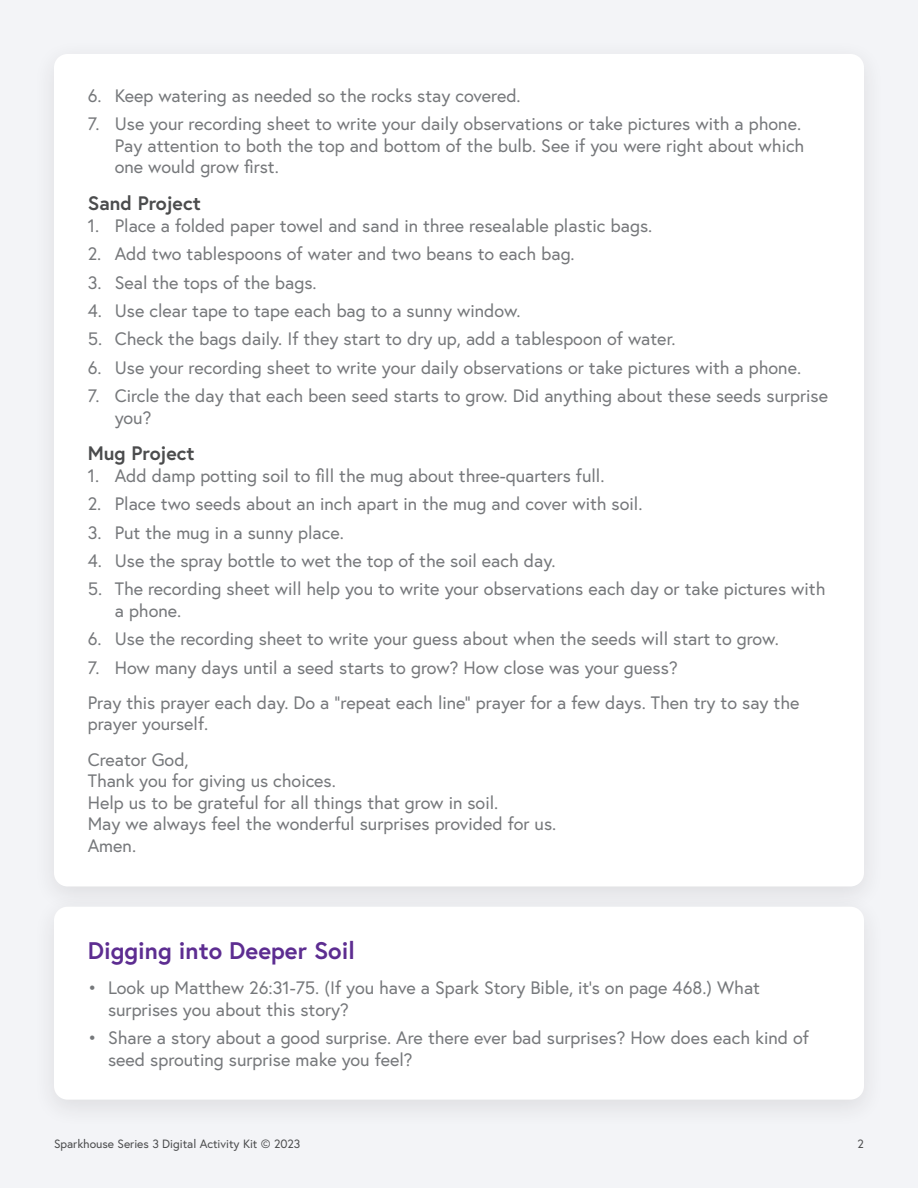
<style>
.page{position:relative;width:918px;height:1188px;background:#f3f4f7}
.page>*{position:absolute;margin:0;border:0;box-sizing:border-box;transform-origin:0 0}
.t1{font:700 24px "Europa";color:#5d2d91}
.t2{font:700 19.5px "Europa";color:#4b4c4d}
.t3{font:18px/21.6px "Europa";color:#76787b}
.t4{font:12px "Europa";color:#4b4c4d}
</style>
<div class="page">
<div style="left:54px;top:54px;width:810px;height:832px;background:#fff;border-radius:14px"></div>
<div style="left:31px;top:891px;width:855px;height:238px;background:#ecedf0"></div>
<div style="left:54px;top:907px;width:810px;height:193px;background:#fff;border-radius:14px"></div>
<p class="t3" style="left:88px;top:84px;width:435px">6. Keep watering as needed so the rocks stay covered.</p>
<p class="t3" style="left:115px;top:113px;width:691px;text-indent:-27px">7. Use your recording sheet to write your daily observations or take pictures with a phone.<br>Pay attention to both the top and bottom of the bulb. See if you were right about which one would grow first.</p>
<p class="t2" style="left:88px;top:190px;width:115px">Sand Project</p>
<p class="t3" style="left:88px;top:214px;width:566px">1. Place a folded paper towel and sand in three resealable plastic bags.</p>
<p class="t3" style="left:88px;top:243px;width:489px">2. Add two tablespoons of water and two beans to each bag.</p>
<p class="t3" style="left:88px;top:271px;width:230px">3. Seal the tops of the bags.</p>
<p class="t3" style="left:88px;top:299px;width:434px">4. Use clear tape to tape each bag to a sunny window.</p>
<p class="t3" style="left:88px;top:328px;width:589px">5. Check the bags daily. If they start to dry up, add a tablespoon of water.</p>
<p class="t3" style="left:88px;top:356px;width:715px">6. Use your recording sheet to write your daily observations or take pictures with a phone.</p>
<p class="t3" style="left:115px;top:385px;width:715px;text-indent:-27px">7. Circle the day that each been seed starts to grow. Did anything about these seeds surprise you?</p>
<p class="t2" style="left:88px;top:440px;width:108px">Mug Project</p>
<p class="t3" style="left:88px;top:465px;width:518px">1. Add damp potting soil to fill the mug about three-quarters full.</p>
<p class="t3" style="left:88px;top:493px;width:556px">2. Place two seeds about an inch apart in the mug and cover with soil.</p>
<p class="t3" style="left:88px;top:521px;width:258px">3. Put the mug in a sunny place.</p>
<p class="t3" style="left:88px;top:550px;width:469px">4. Use the spray bottle to wet the top of the soil each day.</p>
<p class="t3" style="left:115px;top:578px;width:712px;text-indent:-27px">5. The recording sheet will help you to write your observations each day or take pictures with a phone.</p>
<p class="t3" style="left:88px;top:628px;width:693px">6. Use the recording sheet to write your guess about when the seeds will start to grow.</p>
<p class="t3" style="left:88px;top:650px;width:713px;line-height:35.1px">7. How many days until a seed starts to grow? How close was your guess?<br>Pray this prayer each day. Do a “repeat each line” prayer for a few days. Then try to say the</p>
<p class="t3" style="left:88px;top:706px;width:122px;line-height:35.1px">prayer yourself.<br>Creator God,</p>
<p class="t3" style="left:88px;top:770px;width:470px">Thank you for giving us choices.<br>Help us to be grateful for all things that grow in soil.<br>May we always feel the wonderful surprises provided for us.<br>Amen.</p>
<h1 class="t1" style="left:88px;top:934px;width:269px">Digging into Deeper Soil</h1>
<p class="t3" style="left:108px;top:977px;width:653px;text-indent:-20px">• Look up Matthew 26:31-75. (If you have a Spark Story Bible, it’s on page 468.) What surprises you about this story?</p>
<p class="t3" style="left:108px;top:1027px;width:703px;text-indent:-20px">• Share a story about a good surprise. Are there ever bad surprises? How does each kind of seed sprouting surprise make you feel?</p>
<p class="t4" style="left:54px;top:1136px;width:248px">Sparkhouse Series 3 Digital Activity Kit © 2023</p>
<p class="t4" style="left:858px;top:1136px;width:8px">2</p>
</div>
